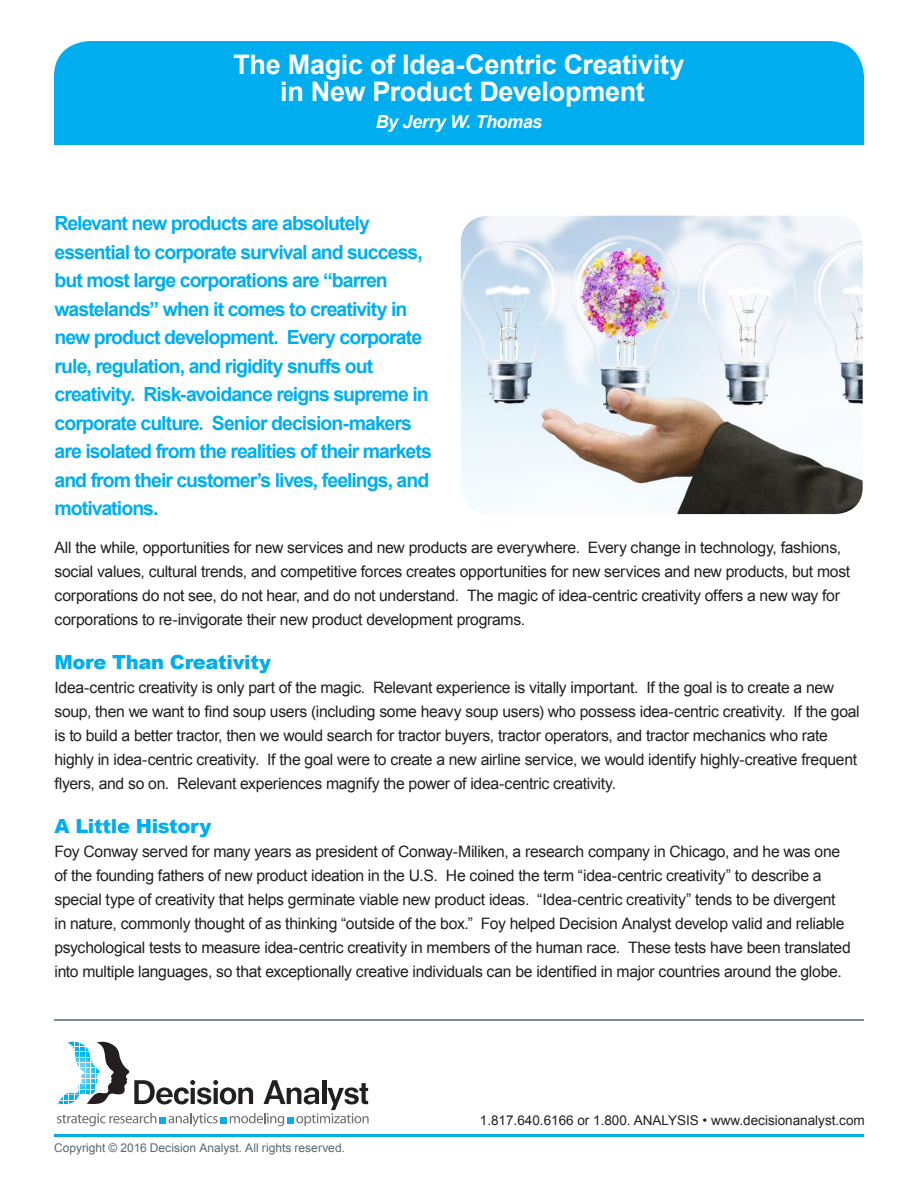
<style>
.page{position:relative;width:918px;height:1188px;background:#fff}
.page>*{position:absolute;margin:0;border:0;box-sizing:border-box;transform-origin:0 0}
.t1{font:700 27px "Arial";letter-spacing:-.015em;color:#fff}
.Paragraph_Style_1{font:700 19.5px/28.5px "Arial";letter-spacing:-.05em;color:#00aeef}
.Orange_Headings{font:900 19.5px "Arial";letter-spacing:-.02em;color:#00aeef}
.t2{font:italic 700 18px "Arial";letter-spacing:-.025em;color:#fff}
.Paragraph_Style_1-2{font:15.75px/24px "Arial";letter-spacing:-.02em;color:#231f20}
.t3{font:13.5px "Arial";color:#231f20}
.t4{font:12px "Arial";letter-spacing:.005em;color:#58676e}
</style>
<div class="page">
<hr style="left:54px;top:1134px;width:810px;height:3px;background:#00aeef">
<hr style="left:54px;top:1019px;width:810px;height:2px;background:#58676e">
<div style="left:54px;top:41px;width:810px;height:103px;background:#00aeef;border-radius:36px"></div>
<div style="left:54px;top:79px;width:810px;height:66px;background:#00aeef"></div>
<svg style="left:57px;top:1042px;width:312px;height:84px"></svg>
<img style="left:461px;top:216px;width:402px;height:298px">
<p class="t1" style="left:234px;top:46px;width:452px">The Magic of Idea-Centric Creativity</p>
<p class="t1" style="left:280px;top:73px;width:366px">in New Product Development</p>
<p class="t2" style="left:376px;top:109px;width:168px">By Jerry W. Thomas</p>
<p class="Paragraph_Style_1" style="left:55px;top:210px;width:379px">Relevant new products are absolutely essential to corporate survival and success, but most large corporations are “barren wastelands” when it comes to creativity in new product development. Every corporate rule, regulation, and rigidity snuffs out creativity. Risk-avoidance reigns supreme in corporate culture. Senior decision-makers are isolated from the realities of their markets and from their customer’s lives, feelings, and motivations.</p>
<p class="Paragraph_Style_1-2" style="left:55px;top:535px;width:797px">All the while, opportunities for new services and new products are everywhere. Every change in technology, fashions, social values, cultural trends, and competitive forces creates opportunities for new services and new products, but most corporations do not see, do not hear, and do not understand. The magic of idea-centric creativity offers a new way for corporations to re-invigorate their new product development programs.</p>
<p class="Orange_Headings" style="left:55px;top:648px;width:218px">More Than Creativity</p>
<p class="Paragraph_Style_1-2" style="left:55px;top:676px;width:807px">Idea-centric creativity is only part of the magic. Relevant experience is vitally important. If the goal is to create a new soup, then we want to find soup users (including some heavy soup users) who possess idea-centric creativity. If the goal is to build a better tractor, then we would search for tractor buyers, tractor operators, and tractor mechanics who rate highly in idea-centric creativity. If the goal were to create a new airline service, we would identify highly-creative frequent flyers, and so on. Relevant experiences magnify the power of idea-centric creativity.</p>
<p class="Orange_Headings" style="left:55px;top:812px;width:158px">A Little History</p>
<p class="Paragraph_Style_1-2" style="left:55px;top:840px;width:798px">Foy Conway served for many years as president of Conway-Miliken, a research company in Chicago, and he was one of the founding fathers of new product ideation in the U.S. He coined the term “idea-centric creativity” to describe a special type of creativity that helps germinate viable new product ideas. “Idea-centric creativity” tends to be divergent in nature, commonly thought of as thinking “outside of the box.” Foy helped Decision Analyst develop valid and reliable psychological tests to measure idea-centric creativity in members of the human race. These tests have been translated into multiple languages, so that exceptionally creative individuals can be identified in major countries around the globe.</p>
<p class="t4" style="left:54px;top:1140px;width:292px">Copyright © 2016 Decision Analyst. All rights reserved.</p>
<p class="t3" style="left:480px;top:1111px;width:386px">1.817.640.6166 or 1.800. ANALYSIS • www.decisionanalyst.com</p>
</div>
